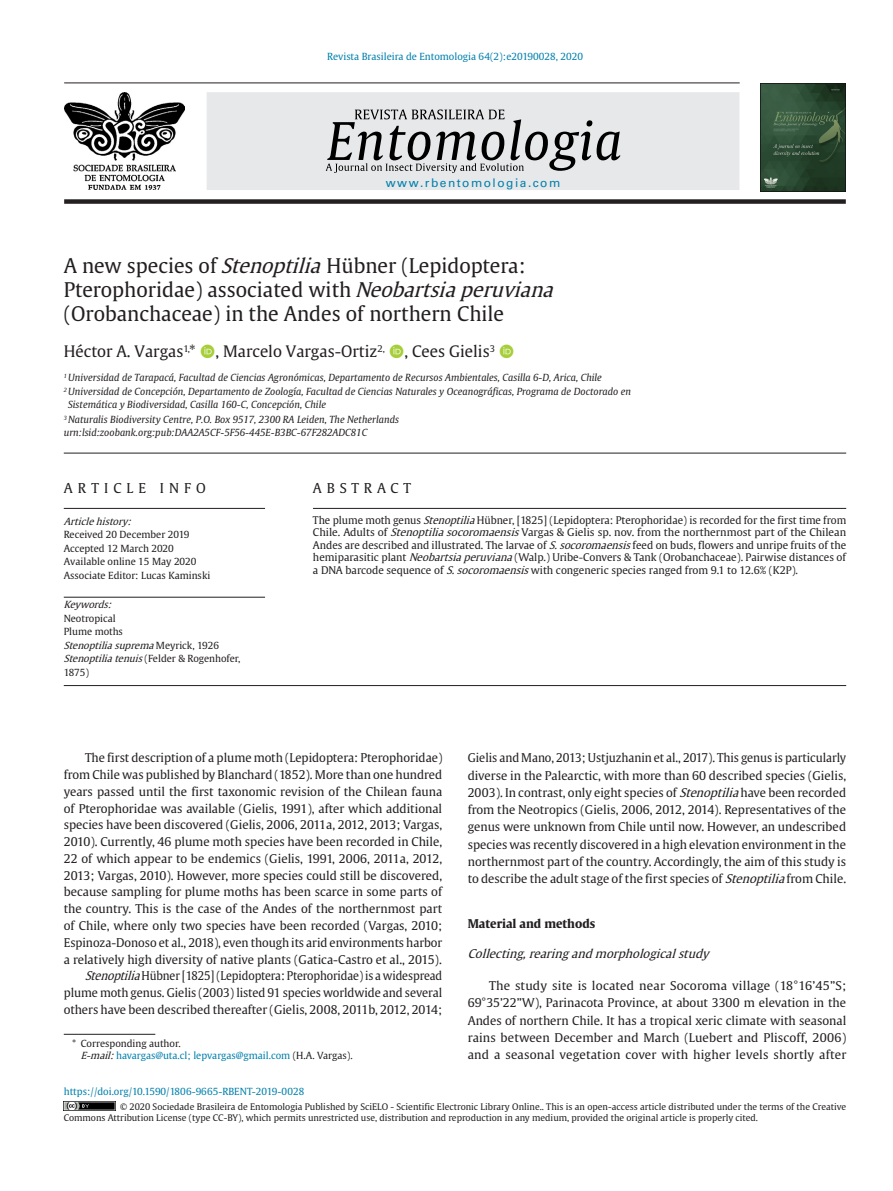
<style>
.page{position:relative;width:893px;height:1191px;background:#fff}
.page>*{position:absolute;margin:0;border:0;box-sizing:border-box;transform-origin:0 0}
.AffiliationsAlt{font:20.1px/24.2px "Gulliver";color:#231f20}
.AffiliationsAlt-2{font:15.75px "Gulliver";color:#231f20}
.ArticleInfoTitle{font:13.5px "Gulliver";letter-spacing:.38em;color:#231f20}
.AbstractTitle{font:13.5px "Gulliver";letter-spacing:.36em;color:#231f20}
.Paragraph{font:12px/16.8px "Gulliver";color:#231f20;text-align:justify}
.Paragraph-2{font:12px/16.8px "Gulliver";color:#231f20;text-align:justify;scale:.94 1}
.Heading2Alt{font:italic 12px "Gulliver";color:#231f20}
.t1{font:12px "Univers";letter-spacing:.125em;color:#0080ac}
.Heading1{font:700 12px "Gulliver";color:#231f20}
.Abstract{font:10.5px/12.6px "Gulliver";color:#231f20;text-align:justify}
.AffiliationsAlt-3{font:italic 9.75px/13.8px "Gulliver";color:#231f20}
.Correspondence{font:9.75px/11.7px "Gulliver";color:#0080ac}
.Keywords{font:9.75px/13.5px "Gulliver";color:#231f20}
.History{font:9.75px/13.5px "Gulliver";color:#231f20}
.ArticleDOIAlt{font:9.75px "Gulliver";color:#0080ac}
.fnEdited-by{font:9.75px "Gulliver";color:#231f20}
.HistoryTitle{font:italic 9.75px "Gulliver";color:#231f20}
.LicenseParaAlt{font:9px/10.8px "Gulliver";color:#231f20}
.s1{font-style:italic}
.s2{color:#231f20}
.s3{font-style:italic;color:#231f20}
</style>
<div class="page">
<img style="left:64px;top:92px;width:121px;height:98px">
<hr style="left:64px;top:83px;width:676px;height:1px;background:#231f20">
<div style="left:207px;top:92px;width:532px;height:98px;background:#e7e8e9"></div>
<div style="left:64px;top:199px;width:782px;height:5px;background:#231f20"></div>
<img style="left:761px;top:84px;width:85px;height:107px">
<svg style="left:326px;top:109px;width:294px;height:64px"></svg>
<img style="left:64px;top:1101px;width:51px;height:9px">
<hr style="left:64px;top:453px;width:782px;height:1px;background:#231f20">
<hr style="left:64px;top:1034px;width:91px;height:1px;background:#231f20">
<hr style="left:313px;top:508px;width:533px;height:1px;background:#231f20">
<hr style="left:64px;top:508px;width:201px;height:1px;background:#231f20">
<hr style="left:64px;top:597px;width:201px;height:1px;background:#231f20">
<hr style="left:64px;top:685px;width:782px;height:1px;background:#231f20">
<p class="Correspondence" style="left:327px;top:50px;width:257px">Revista Brasileira de Entomologia 64(2):e20190028, 2020</p>
<p class="t1" style="left:386px;top:176px;width:176px">www.rbentomologia.com</p>
<p class="AffiliationsAlt" style="left:64px;top:253px;width:497px">A new species of <span class="s1">Stenoptilia</span>Hübner (Lepidoptera:<br>Pterophoridae) associated with <span class="s1">Neobartsiaperuviana </span>(Orobanchaceae) in the Andes of northern Chile</p>
<p class="AffiliationsAlt-2" style="left:64px;top:342px;width:134px">Héctor A. Vargas<sup>1,</sup>*</p>
<p class="AffiliationsAlt-2" style="left:216px;top:342px;width:281px">, Marcelo Vargas-Ortiz<sup>2,</sup> , Cees Gielis<sup>3</sup></p>
<p class="AffiliationsAlt-3" style="left:64px;top:371px;width:569px"><sup>1</sup> Universidad de Tarapacá, Facultad de Ciencias Agronómicas, Departamento de Recursos Ambientales, Casilla 6-D, Arica, Chile<br><sup>2</sup> Universidad de Concepción, Departamento de Zoología, Facultad de Ciencias Naturales y Oceanográficas, Programa de Doctorado en</p>
<p class="AffiliationsAlt-3" style="left:64px;top:397px;width:337px;line-height:15px;text-indent:4px">Sistemática y Biodiversidad, Casilla 160-C, Concepción, Chile<br><sup>3</sup> Naturalis Biodiversity Centre, P.O. Box 9517, 2300 RA Leiden, The Netherlands</p>
<p class="AffiliationsAlt-3" style="left:64px;top:425px;width:305px">urn:lsid:zoobank.org:pub:DAA2A5CF-5F56-445E-B3BC-67F282ADC81C</p>
<p class="ArticleInfoTitle" style="left:64px;top:480px;width:143px">ARTICLE INFO</p>
<p class="HistoryTitle" style="left:64px;top:515px;width:72px">Articlehistory:</p>
<p class="History" style="left:64px;top:527px;width:134px">Received 20 December 2019<br>Accepted 12 March 2020<br>Available online 15 May 2020</p>
<p class="fnEdited-by" style="left:64px;top:569px;width:148px">Associate Editor: Lucas Kaminski</p>
<p class="Keywords" style="left:64px;top:598px;width:178px"><span class="s1">Keywords:<br></span>Neotropical<br>Plume moths<br><span class="s1">Stenoptiliasuprema</span>M e y r i c k , 1 9 2 6<br><span class="s1">Stenoptiliatenuis</span>(Felder &amp; Rogenhofer,<br>1875)</p>
<p class="AbstractTitle" style="left:313px;top:480px;width:100px">ABSTRACT</p>
<p class="Abstract" style="left:313px;top:513px;width:535px">The plume moth genus <span class="s1">Stenoptilia</span>Hübner, [1825] (Lepidoptera: Pterophoridae) is recorded for the first time from Chile. Adults of <span class="s1">Stenoptiliasocoromaensis</span>Vargas &amp; Gielis sp. nov. from the northernmost part of the Chilean Andes are described and illustrated. The larvae of <span class="s1">S.socoromaensis</span>feed on buds, flowers and unripe fruits of the hemiparasitic plant <span class="s1">Neobartsiaperuviana</span>(Walp.) Uribe-Convers &amp; Tank (Orobanchaceae). Pairwise distances of a DNA barcode sequence of <span class="s1">S.socoromaensis</span>with congeneric species ranged from 9.1 to 12.6% (K2P).</p>
<p class="Paragraph" style="left:64px;top:749px;width:380px;text-indent:21px">The first description of a plume moth (Lepidoptera: Pterophoridae) from Chile was published by Blanchard (1852). More than one hundred years passed until the first taxonomic revision of the Chilean fauna of Pterophoridae was available (Gielis, 1991), after which additional species have been discovered (Gielis, 2006, 2011a, 2012, 2013; Vargas, 2010). Currently, 46 plume moth species have been recorded in Chile, 22 of which appear to be endemics (Gielis, 1991, 2006, 2011a, 2012, 2013; Vargas, 2010). However, more species could still be discovered, because sampling for plume moths has been scarce in some parts of the country. This is the case of the Andes of the northernmost part of Chile, where only two species have been recorded (Vargas, 2010; Espinoza-Donoso et al., 2018), even though its arid environments harbor a relatively high diversity of native plants (Gatica-Castro et al., 2015).</p>
<p class="Paragraph-2" style="left:64px;top:967px;width:404px;text-indent:21px"><span class="s1">Stenoptilia</span>Hübner [1825] (Lepidoptera: Pterophoridae) is a widespread plume moth genus. Gielis (2003) listed 91 species worldwide and several others have been described thereafter (Gielis, 2008, 2011b, 2012, 2014;</p>
<p class="Correspondence" style="left:81px;top:1038px;width:273px;text-indent:-9px"><span class="s2">* Corresponding author.<br></span><span class="s3">E-mail:</span>havargas@uta.cl; lepvargas@gmail.com <span class="s2">(H.A. Vargas).</span></p>
<p class="Paragraph" style="left:468px;top:749px;width:380px;line-height:17.2px">Gielis and Mano, 2013; Ustjuzhanin et al., 2017). This genus is particularly diverse in the Palearctic, with more than 60 described species (Gielis, 2003). In contrast, only eight species of <span class="s1">Stenoptilia</span>have been recorded from the Neotropics (Gielis, 2006, 2012, 2014). Representatives of the genus were unknown from Chile until now. However, an undescribed species was recently discovered in a high elevation environment in the northernmost part of the country. Accordingly, the aim of this study is to describe the adult stage of the first species of <span class="s1">Stenoptilia</span>from Chile.</p>
<p class="Heading1" style="left:468px;top:915px;width:129px">Material and methods</p>
<p class="Heading2Alt" style="left:468px;top:946px;width:246px">Collecting,rearingandmorphologicalstudy</p>
<p class="Paragraph" style="left:468px;top:977px;width:380px;line-height:17.2px;text-indent:21px">The study site is located near Socoroma village (18°16’45”S; 69°35’22”W), Parinacota Province, at about 3300 m elevation in the Andes of northern Chile. It has a tropical xeric climate with seasonal rains between December and March (Luebert and Pliscoff, 2006) and a seasonal vegetation cover with higher levels shortly after</p>
<p class="ArticleDOIAlt" style="left:64px;top:1085px;width:242px">https://doi.org/10.1590/1806-9665-RBENT-2019-0028</p>
<p class="LicenseParaAlt" style="left:64px;top:1101px;width:784px;text-indent:56px">© 2020 Sociedade Brasileira de Entomologia Published by SciELO - Scientific Electronic Library Online.. This is an open-access article distributed under the terms of the Creative<br>Commons Attribution License (type CC-BY), which permits unrestricted use, distribution and reproduction in any medium, provided the original article is properly cited.</p>
</div>
